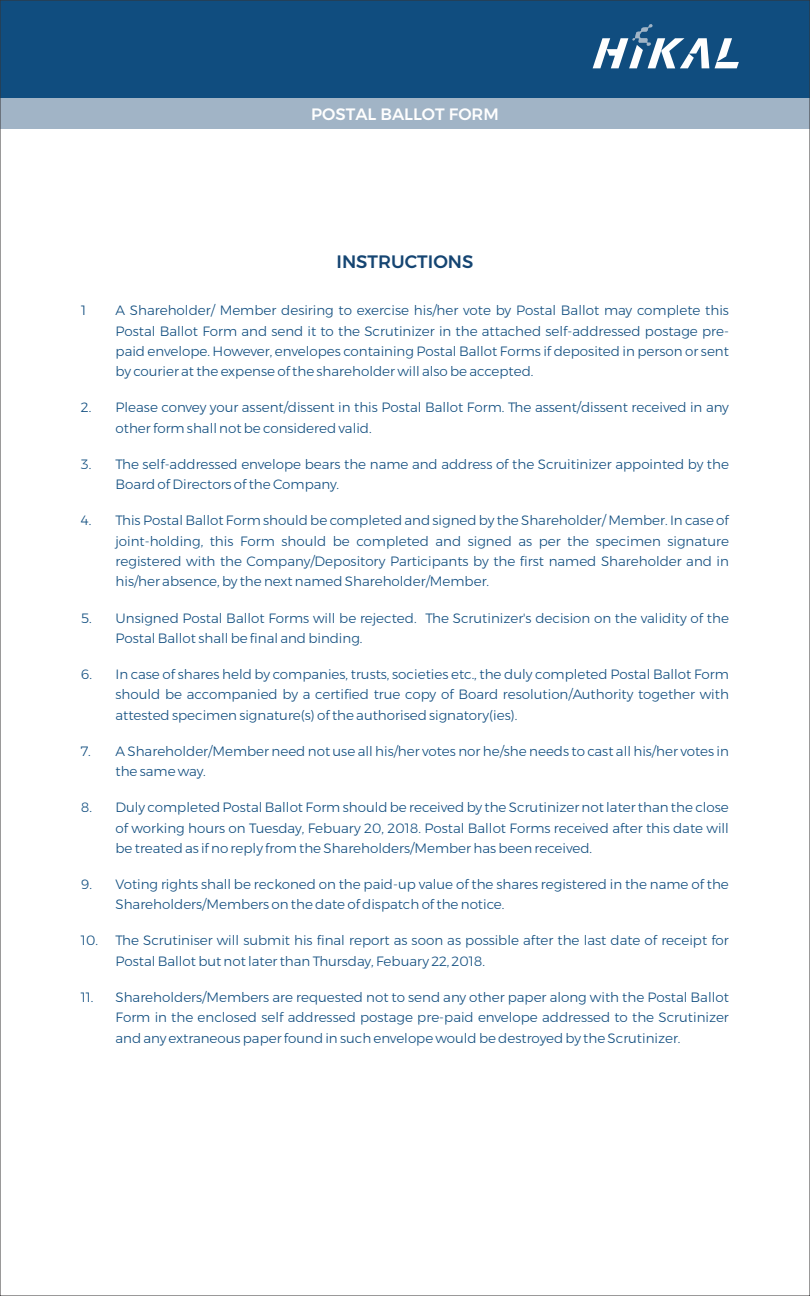
<style>
.page{position:relative;width:810px;height:1296px;background:#fff}
.page>*{position:absolute;margin:0;border:0;box-sizing:border-box;transform-origin:0 0}
.t1{font:500 18px "Montserrat";color:#154572}
.t2{font:500 16.5px "Montserrat";color:#fefefe}
.t3{font:300 13.5px/20.4px "Montserrat";color:#104d7f}
</style>
<div class="page">
<div style="left:0;top:98px;width:810px;height:31px;background:#a1b4c6"></div>
<div style="left:0;top:0;width:810px;height:98px;background:#104d7f"></div>
<svg style="left:715px;top:38px;width:24px;height:30px"></svg>
<svg style="left:593px;top:24px;width:116px;height:44px"></svg>
<p class="t2" style="left:311px;top:104px;width:189px">POSTAL BALLOT FORM</p>
<h1 class="t1" style="left:337px;top:251px;width:138px">INSTRUCTIONS</h1>
<p class="t3" style="left:81px;top:300px;width:6px">1</p>
<p class="t3" style="left:116px;top:300px;width:615px;text-align:justify">A Shareholder/ Member desiring to exercise his/her vote by Postal Ballot may complete this Postal Ballot Form and send it to the Scrutinizer in the attached self-addressed postage pre&shy;paid envelope. However, envelopes containing Postal Ballot Forms if deposited in person or sent by courier at the expense of the shareholder will also be accepted.</p>
<p class="t3" style="left:116px;top:397px;width:615px;text-indent:-35px">2. Please convey your assent/dissent in this Postal Ballot Form. The assent/dissent received in any other form shall not be considered valid.</p>
<p class="t3" style="left:116px;top:454px;width:615px;text-indent:-35px">3. The self-addressed envelope bears the name and address of the Scruitinizer appointed by the<br>Board of Directors of the Company.</p>
<p class="t3" style="left:116px;top:510px;width:615px;text-align:justify;text-indent:-35px">4. This Postal Ballot Form should be completed and signed by the Shareholder/ Member. In case of joint-holding, this Form should be completed and signed as per the specimen signature registered with the Company/Depository Participants by the first named Shareholder and in his/her absence, by the next named Shareholder/Member.</p>
<p class="t3" style="left:116px;top:607px;width:615px;text-indent:-35px">5. Unsigned Postal Ballot Forms will be rejected. The Scrutinizer's decision on the validity of the<br>Postal Ballot shall be final and binding.</p>
<p class="t3" style="left:116px;top:664px;width:615px;text-align:justify;text-indent:-35px">6. In case of shares held by companies, trusts, societies etc., the duly completed Postal Ballot Form should be accompanied by a certified true copy of Board resolution/Authority together with attested specimen signature(s) of the authorised signatory(ies).</p>
<p class="t3" style="left:116px;top:741px;width:615px;text-indent:-35px">7. A Shareholder/Member need not use all his/her votes nor he/she needs to cast all his/her votes in the same way.</p>
<p class="t3" style="left:116px;top:797px;width:615px;text-align:justify;text-indent:-35px">8. Duly completed Postal Ballot Form should be received by the Scrutinizer not later than the close of working hours on Tuesday, Febuary 20, 2018. Postal Ballot Forms received after this date will be treated as if no reply from the Shareholders/Member has been received.</p>
<p class="t3" style="left:116px;top:874px;width:615px;text-indent:-35px">9. Voting rights shall be reckoned on the paid-up value of the shares registered in the name of the<br>Shareholders/Members on the date of dispatch of the notice.</p>
<p class="t3" style="left:116px;top:930px;width:615px;text-indent:-35px">10. The Scrutiniser will submit his final report as soon as possible after the last date of receipt for<br>Postal Ballot but not later than Thursday, Febuary 22, 2018.</p>
<p class="t3" style="left:116px;top:987px;width:615px;text-align:justify;text-indent:-35px">11. Shareholders/Members are requested not to send any other paper along with the Postal Ballot Form in the enclosed self addressed postage pre-paid envelope addressed to the Scrutinizer and any extraneous paper found in such envelope would be destroyed by the Scrutinizer.</p>
</div>
